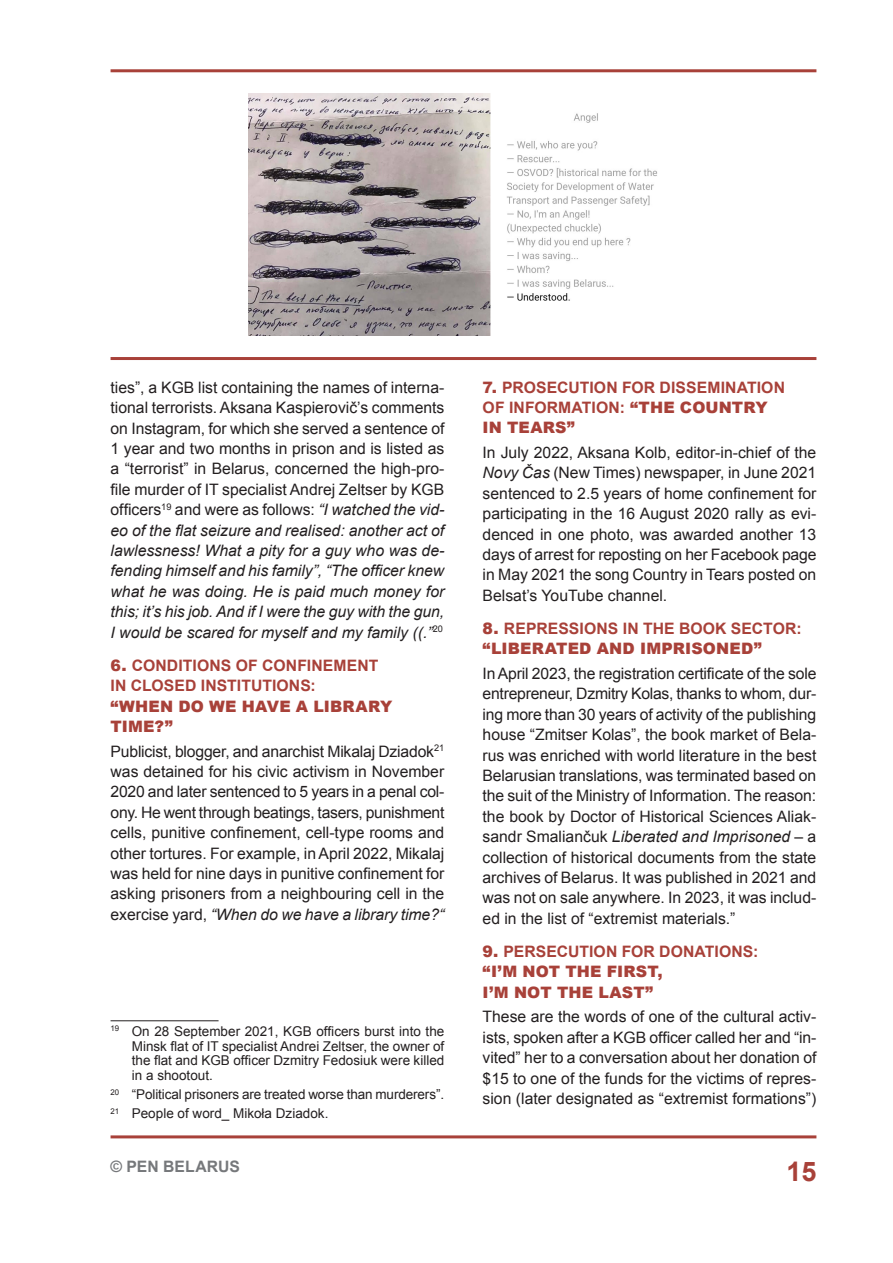
<style>
.page{position:relative;width:893px;height:1263px;background:#fff}
.page>*{position:absolute;margin:0;border:0;box-sizing:border-box;transform-origin:0 0}
.t1{font:700 27px "Arial";color:#a84139}
.t2{font:15.75px/20.4px "Arial";color:#231f20;text-align:justify}
.t3{font:700 15.75px "Arial";letter-spacing:.005em;color:#a84139}
.t4{font:900 15.75px/20.4px "Arial";letter-spacing:.01em;color:#a84139}
.t5{font:700 15.75px "Arial";letter-spacing:.005em;color:#76787b}
.t6{font:13.5px/14.9px "Arial";color:#231f20;text-align:justify}
.s1{font-style:italic}
.s2{font-weight:900}
.s3{font-weight:700}
</style>
<div class="page">
<hr style="left:111px;top:69px;width:705px;height:3px;background:#a84139">
<hr style="left:111px;top:1135px;width:705px;height:3px;background:#a84139">
<hr style="left:111px;top:1020px;width:108px;height:1px;background:#231f20">
<img style="left:248px;top:94px;width:409px;height:242px">
<hr style="left:111px;top:357px;width:705px;height:3px;background:#a84139">
<p class="t2" style="left:111px;top:377px;width:335px">ties”, a KGB list containing the names of interna&shy;tional terrorists. Aksana Kaspierovič’s comments on Instagram, for which she served a sentence of 1 year and two months in prison and is listed as a “terrorist” in Belarus, concerned the high-pro&shy;file murder of IT specialist Andrej Zeltser by KGB officers<sup>19</sup> and were as follows: <span class="s1">“I watched the vid&shy;eo of the flat seizure and realised: another act of lawlessness! What a pity for a guy who was de&shy;fending himself and his family”, “The officer knew what he was doing. He is paid much money for this; it’s his job. And if I were the guy with the gun, I would be scared for myself and my family ((.”</span><sup>20</sup></p>
<p class="t3" style="left:111px;top:655px;width:78px"><span class="s2">6.</span> CON DITIONS</p>
<p class="t3" style="left:236px;top:655px;width:39px">OF CON</p>
<p class="t3" style="left:297px;top:655px;width:61px">FINEMENT</p>
<p class="t3" style="left:111px;top:675px;width:9px">INC</p>
<p class="t3" style="left:142px;top:675px;width:22px">LOSE</p>
<p class="t3" style="left:185px;top:675px;width:26px">D INSTITUTIONS</p>
<p class="t3" style="left:311px;top:675px;width:7px">:</p>
<p class="t4" style="left:111px;top:695px;width:283px">“WHEN DO WE HAVE A LIBRARY<br>TIME?”</p>
<p class="t2" style="left:111px;top:741px;width:335px">Publicist, blogger, and anarchist Mikalaj Dziadok<sup>21 </sup>was detained for his civic activism in November 2020 and later sentenced to 5 years in a penal col&shy;ony. He went through beatings, tasers, punishment cells, punitive confinement, cell-type rooms and other tortures. For example, in April 2022, Mikalaj was held for nine days in punitive confinement for asking prisoners from a neighbouring cell in the exercise yard, <span class="s1">“When do we have a library time?“</span></p>
<p class="t6" style="left:132px;top:1023px;width:314px;text-indent:-21px"><sup>19</sup> On 28 September 2021, KGB officers burst into the Minsk flat of IT specialist Andrei Zeltser, the owner of the flat and KGB officer Dzmitry Fedosiuk were killed in a shootout.</p>
<p class="t6" style="left:111px;top:1085px;width:335px;line-height:19px"><sup>20</sup> “Political prisoners are treated worse than murderers”.<br><sup>21</sup> People of word_ Mikoła Dziadok.</p>
<p class="t5" style="left:111px;top:1156px;width:131px">© PEN BELARUS</p>
<p class="t3" style="left:483px;top:377px;width:31px"><span class="s2">7.</span> PROSECUTION</p>
<p class="t3" style="left:622px;top:377px;width:59px">FOR DISSE</p>
<p class="t3" style="left:707px;top:377px;width:50px">MINATION</p>
<p class="t3" style="left:483px;top:397px;width:110px">OF IN FORMATION</p>
<p class="t4" style="left:620px;top:397px;width:149px"><span class="s3">:</span> “THE COUNTRY</p>
<p class="t4" style="left:483px;top:417px;width:94px">IN TEARS”</p>
<p class="t2" style="left:483px;top:442px;width:335px">In July 2022, Aksana Kolb, editor-in-chief of the <span class="s1">Novy Čas</span> (New Times) newspaper, in June 2021 sentenced to 2.5 years of home confinement for participating in the 16 August 2020 rally as evi&shy;denced in one photo, was awarded another 13 days of arrest for reposting on her Facebook page in May 2021 the song Country in Tears posted on Belsat’s YouTube channel.</p>
<p class="t3" style="left:483px;top:618px;width:65px"><span class="s2">8.</span> REPRESSIONS</p>
<p class="t3" style="left:623px;top:618px;width:69px">IN THEBOO</p>
<p class="t3" style="left:715px;top:618px;width:28px">K SECTOR</p>
<p class="t3" style="left:796px;top:618px;width:7px">:</p>
<p class="t4" style="left:483px;top:638px;width:280px">“LIBERATED AND IMPRISONED”</p>
<p class="t2" style="left:483px;top:663px;width:335px">In April 2023, the registration certificate of the sole entrepreneur, Dzmitry Kolas, thanks to whom, dur&shy;ing more than 30 years of activity of the publishing house “Zmitser Kolas”, the book market of Bela&shy;rus was enriched with world literature in the best Belarusian translations, was terminated based on the suit of the Ministry of Information. The reason: the book by Doctor of Historical Sciences Aliak&shy;sandr Smaliančuk <span class="s1">Liberated and Imprisoned</span> – a collection of historical documents from the state archives of Belarus. It was published in 2021 and was not on sale anywhere. In 2023, it was includ&shy;ed in the list of “extremist materials.”</p>
<p class="t3" style="left:483px;top:941px;width:33px"><span class="s2">9.</span> PERSECUTION</p>
<p class="t3" style="left:622px;top:941px;width:94px">FOR DONATIONS</p>
<p class="t3" style="left:753px;top:941px;width:7px">:</p>
<p class="t4" style="left:483px;top:961px;width:182px">“I’M NOT THE FIRST,<br>I’M NOT THE LAST”</p>
<p class="t2" style="left:483px;top:1007px;width:335px">These are the words of one of the cultural activ&shy;ists, spoken after a KGB officer called her and “in&shy;vited” her to a conversation about her donation of $15 to one of the funds for the victims of repres&shy;sion (later designated as “extremist formations”)</p>
<h1 class="t1" style="left:786px;top:1153px;width:32px">15</h1>
</div>
